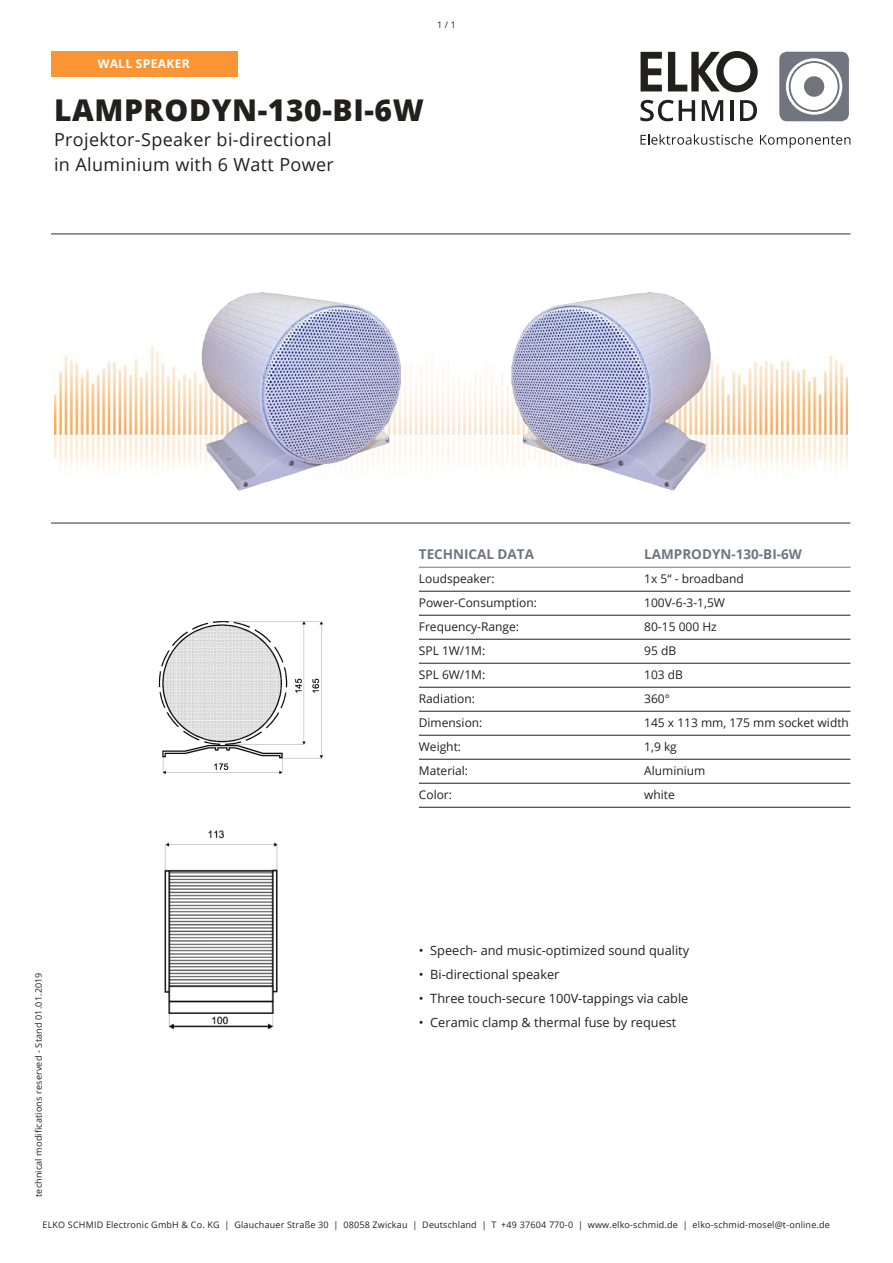
<style>
.page{position:relative;width:893px;height:1263px;background:#fff}
.page>*{position:absolute;margin:0;border:0;box-sizing:border-box;transform-origin:0 0}
.t1{font:800 30px "Open Sans";letter-spacing:.02em;color:#241f1f}
.t2{font:18px/24.6px "Open Sans";letter-spacing:.02em;color:#241f1f}
.t3{font:700 13.5px "Open Sans";color:#71757f}
.t4{font:12.75px "Open Sans";color:#241f1f}
.t5{font:700 12.15px "Open Sans";letter-spacing:.02em;color:#fff}
.t6{font:12px "Open Sans";color:#241f1f}
.t7{font:9px "Open Sans";letter-spacing:.02em;color:#241f1f}
</style>
<div class="page">
<svg style="left:641px;top:51px;width:117px;height:41px"></svg>
<svg style="left:779px;top:52px;width:70px;height:69px"></svg>
<div style="left:804px;top:76px;width:20px;height:21px;background:#71757b;border-radius:50%"></div>
<svg style="left:640px;top:134px;width:113px;height:11px"></svg>
<svg style="left:760px;top:135px;width:90px;height:13px"></svg>
<svg style="left:640px;top:100px;width:55px;height:21px"></svg>
<svg style="left:702px;top:100px;width:21px;height:21px"></svg>
<hr style="left:730px;top:100px;width:3px;height:21px;background:#241f1f">
<svg style="left:740px;top:100px;width:17px;height:21px"></svg>
<hr style="left:419px;top:567px;width:431px;height:1px;background:#71757f">
<hr style="left:419px;top:591px;width:431px;height:1px;background:#241f1f">
<hr style="left:419px;top:615px;width:431px;height:1px;background:#241f1f">
<hr style="left:419px;top:639px;width:431px;height:1px;background:#241f1f">
<hr style="left:419px;top:663px;width:431px;height:1px;background:#241f1f">
<hr style="left:419px;top:687px;width:431px;height:1px;background:#241f1f">
<hr style="left:419px;top:711px;width:431px;height:1px;background:#241f1f">
<hr style="left:419px;top:735px;width:431px;height:1px;background:#241f1f">
<hr style="left:419px;top:759px;width:431px;height:1px;background:#241f1f">
<hr style="left:419px;top:783px;width:431px;height:1px;background:#241f1f">
<hr style="left:419px;top:807px;width:431px;height:1px;background:#241f1f">
<img style="left:54px;top:355px;width:794px;height:114px">
<hr style="left:51px;top:233px;width:799px;height:2px;background:#71757f">
<hr style="left:51px;top:522px;width:799px;height:2px;background:#71757f">
<svg style="left:95px;top:298px;width:703px;height:188px"></svg>
<img style="left:164px;top:830px;width:114px;height:200px">
<img style="left:158px;top:621px;width:166px;height:154px">
<img style="left:177px;top:292px;width:550px;height:276px">
<div style="left:51px;top:51px;width:186px;height:26px;background:#fa9535"></div>
<p class="t5" style="left:98px;top:55px;width:94px">WALL SPEAKER</p>
<h1 class="t1" style="left:54px;top:88px;width:371px">LAMPRODYN-130-BI-6W</h1>
<h2 class="t2" style="left:54px;top:127px;width:281px">Projektor-Speaker bi-directional in Aluminium with 6 Watt Power</h2>
<p class="t7" style="left:437px;top:19px;width:20px">1 / 1</p>
<p class="t7" style="left:33px;top:1197px;width:226px;rotate:-90deg">technical modifications reserved - Stand 01.01.2019</p>
<p class="t3" style="left:419px;top:545px;width:117px">TECHNICAL DATA</p>
<p class="t3" style="left:644px;top:545px;width:159px">LAMPRODYN-130-BI-6W</p>
<p class="t6" style="left:419px;top:571px;width:77px">Loudspeaker:</p>
<p class="t6" style="left:644px;top:571px;width:101px">1x 5“ - broadband</p>
<p class="t6" style="left:419px;top:595px;width:120px">Power-Consumption:</p>
<p class="t6" style="left:644px;top:595px;width:82px">100V-6-3-1,5W</p>
<p class="t6" style="left:419px;top:619px;width:102px">Frequency-Range:</p>
<p class="t6" style="left:644px;top:619px;width:74px">80-15 000 Hz</p>
<p class="t6" style="left:419px;top:643px;width:68px">SPL 1W/1M:</p>
<p class="t6" style="left:644px;top:643px;width:33px">95 dB</p>
<p class="t6" style="left:419px;top:667px;width:68px">SPL 6W/1M:</p>
<p class="t6" style="left:644px;top:667px;width:40px">103 dB</p>
<p class="t6" style="left:419px;top:691px;width:58px">Radiation:</p>
<p class="t6" style="left:644px;top:691px;width:27px">360°</p>
<p class="t6" style="left:419px;top:715px;width:65px">Dimension:</p>
<p class="t6" style="left:644px;top:715px;width:206px">145 x 113 mm, 175 mm socket width</p>
<p class="t6" style="left:419px;top:739px;width:44px">Weight:</p>
<p class="t6" style="left:644px;top:739px;width:34px">1,9 kg</p>
<p class="t6" style="left:419px;top:763px;width:51px">Material:</p>
<p class="t6" style="left:644px;top:763px;width:63px">Aluminium</p>
<p class="t6" style="left:419px;top:787px;width:35px">Color:</p>
<p class="t6" style="left:644px;top:787px;width:32px">white</p>
<p class="t4" style="left:419px;top:941px;width:272px">• Speech- and music-optimized sound quality</p>
<p class="t4" style="left:419px;top:965px;width:142px">• Bi-directional speaker</p>
<p class="t4" style="left:419px;top:989px;width:271px">• Three touch-secure 100V-tappings via cable</p>
<p class="t4" style="left:419px;top:1013px;width:259px">• Ceramic clamp &amp; thermal fuse by request</p>
<p class="t7" style="left:42px;top:1219px;width:789px">ELKO SCHMID Electronic GmbH &amp; Co. KG | Glauchauer Straße 30 | 08058 Zwickau | Deutschland | T +49 37604 770-0 | www.elko-schmid.de | elko-schmid-mosel@t-online.de</p>
</div>
